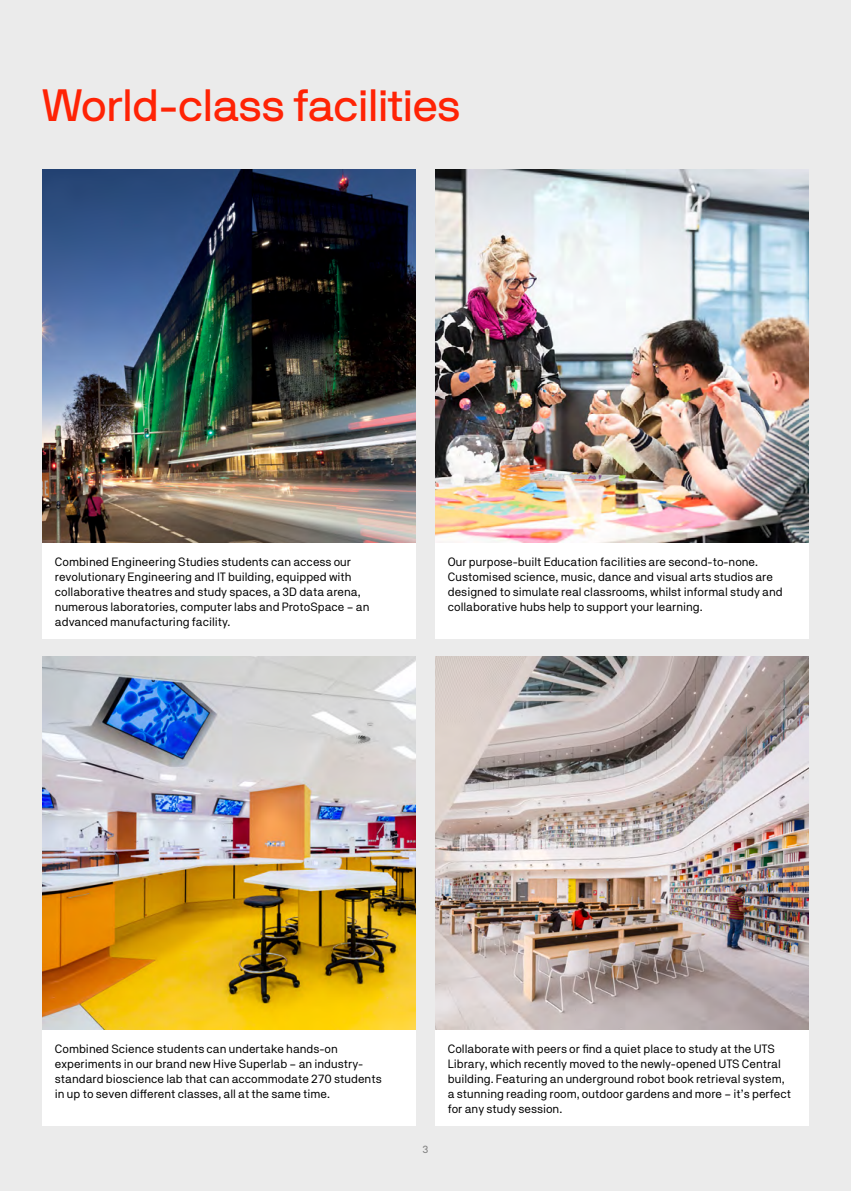
<style>
.page{position:relative;width:851px;height:1191px;background:#fff}
.page>*{position:absolute;margin:0;border:0;box-sizing:border-box;transform-origin:0 0}
.t1{font:45px "NB International Pro";letter-spacing:-.015em;color:#ff2305}
.t2{font:12px/15px "NB Akademie";color:#000}
.t3{font:10.5px "NB International Pro";color:#848484}
</style>
<div class="page">
<div style="left:0;top:0;width:850px;height:1191px;background:#ebebeb"></div>
<img style="left:42px;top:170px;width:374px;height:373px">
<img style="left:42px;top:657px;width:374px;height:373px">
<img style="left:435px;top:170px;width:373px;height:373px">
<img style="left:435px;top:657px;width:373px;height:373px">
<div style="left:42px;top:543px;width:374px;height:95px;background:#fff"></div>
<div style="left:42px;top:1030px;width:374px;height:95px;background:#fff"></div>
<div style="left:435px;top:543px;width:373px;height:95px;background:#fff"></div>
<div style="left:435px;top:1030px;width:373px;height:95px;background:#fff"></div>
<hr style="left:850px;top:298px;width:1px;height:238px;background:#323232">
<h1 class="t1" style="left:43px;top:80px;width:419px">World-class facilities</h1>
<p class="t2" style="left:55px;top:554px;width:316px">Combined Engineering Studies students can access our revolutionary Engineering and IT building, equipped with collaborative theatres and study spaces, a 3D data arena, numerous laboratories, computer labs and ProtoSpace – an advanced manufacturing facility.</p>
<p class="t2" style="left:448px;top:553px;width:336px">Our purpose-built Education facilities are second-to-none.<br>Customised science, music, dance and visual arts studios are designed to simulate real classrooms, whilst informal study and collaborative hubs help to support your learning.</p>
<p class="t2" style="left:55px;top:1041px;width:328px">Combined Science students can undertake hands-on experiments in our brand new Hive Superlab – an industry&shy;standard bioscience lab that can accommodate 270 students in up to seven different classes, all at the same time.</p>
<p class="t3" style="left:422px;top:1143px;width:7px">3</p>
<p class="t2" style="left:448px;top:1040px;width:345px">Collaborate with peers or find a quiet place to study at the UTS Library, which recently moved to the newly-opened UTS Central building. Featuring an underground robot book retrieval system, a stunning reading room, outdoor gardens and more – it’s perfect for any study session.</p>
</div>
